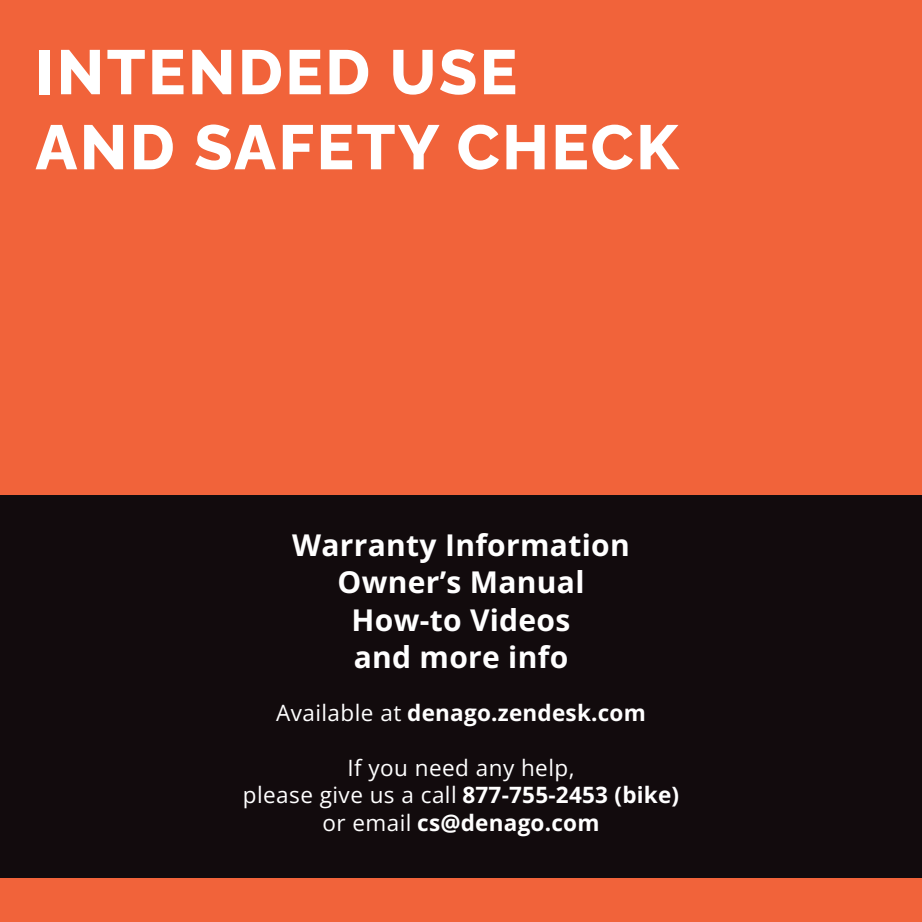
<style>
.page{position:relative;width:922px;height:922px;background:#fff}
.page>*{position:absolute;margin:0;border:0;box-sizing:border-box;transform-origin:0 0}
.t1{font:800 62.5px/75px "Raleway";letter-spacing:.04em;color:#fff}
.t2{font:700 30px/37.5px "Open Sans";letter-spacing:.01em;color:#fff;text-align:center}
.t3{font:22.5px/27.5px "Open Sans";letter-spacing:.02em;color:#fff;text-align:center}
.t4{font:700 22.5px "Open Sans";letter-spacing:.01em;color:#fff}
.s1{font-weight:400}
.s2{font-weight:700}
</style>
<div class="page">
<div style="left:0;top:0;width:921px;height:921px;background:#f1633a"></div>
<div style="left:0;top:494px;width:921px;height:383px;background:#120b0d"></div>
<h1 class="t1" style="left:35px;top:37px;width:644px">INTENDED USE<br>AND SAFETY CHECK</h1>
<h2 class="t2" style="left:292px;top:529px;width:339px">Warranty Information<br>Owner’s Manual<br>How-to Videos<br>and more info</h2>
<p class="t4" style="left:276px;top:703px;width:371px"><span class="s1">Available at</span> denago.zendesk.com</p>
<p class="t3" style="left:243px;top:755px;width:438px">If you need any help,<br>please give us a call <span class="s2">877-755-2453 (bike) </span>or email <span class="s2">cs@denago.com</span></p>
</div>
